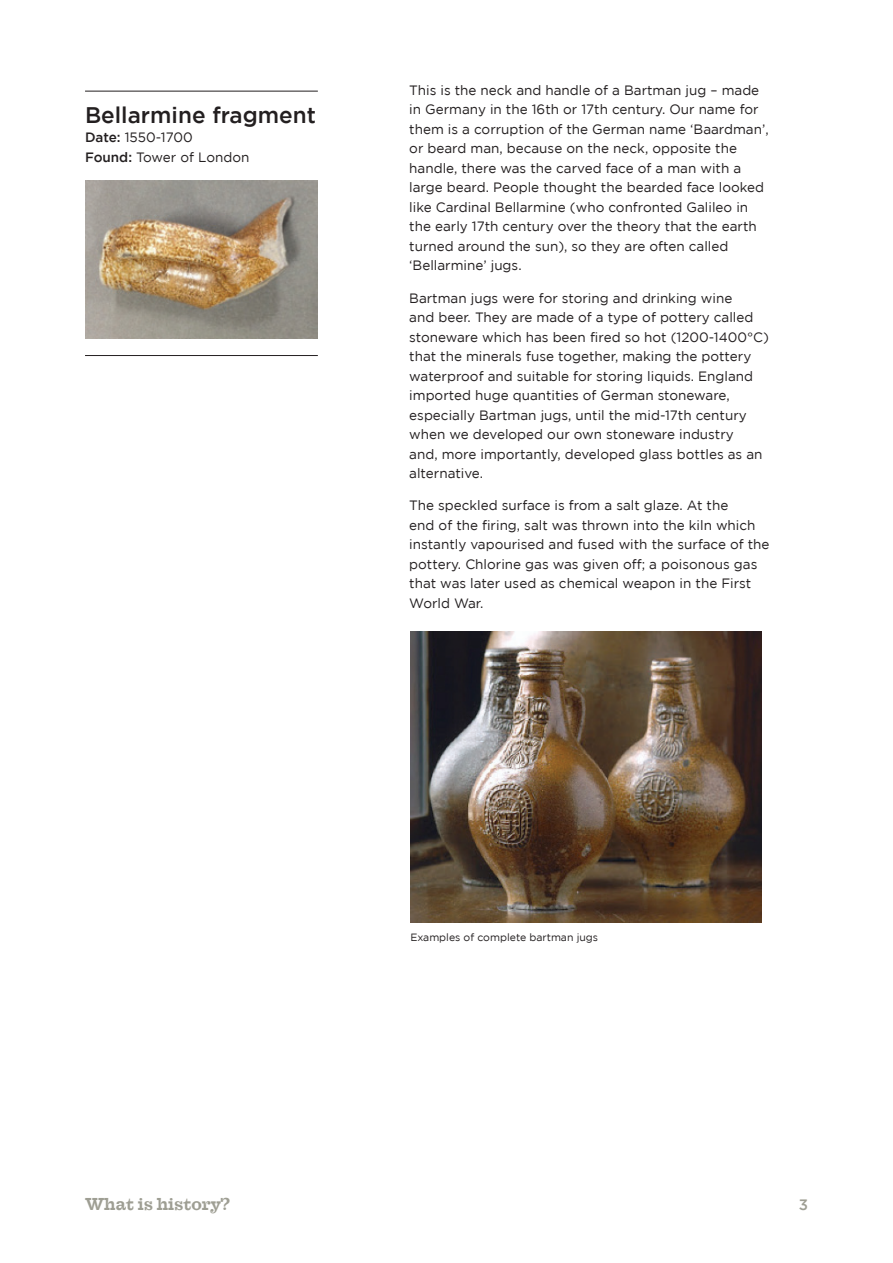
<style>
.page{position:relative;width:893px;height:1263px;background:#fff}
.page>*{position:absolute;margin:0;border:0;box-sizing:border-box;transform-origin:0 0}
.t1{font:500 22.5px "Gotham";color:#231f20}
.t2{font:700 16.8px "Farao CE";color:#9e9e93}
.t3{font:500 15px "Gotham";color:#9e9e93}
.t4{font:13.5px/19.5px "Gotham";color:#231f20}
.t5{font:10.5px "Gotham";color:#231f20}
.s1{font-weight:500}
</style>
<div class="page">
<img style="left:85px;top:180px;width:233px;height:158px">
<hr style="left:85px;top:355px;width:233px;height:1px;background:#231f20">
<hr style="left:85px;top:91px;width:233px;height:1px;background:#231f20">
<img style="left:410px;top:631px;width:351px;height:292px">
<h1 class="t1" style="left:85px;top:102px;width:232px">Bellarmine fragment</h1>
<p class="t4" style="left:85px;top:127px;width:166px"><span class="s1">Date:</span> 1550-1700<br><span class="s1">Found:</span> Tower of London</p>
<p class="t4" style="left:409px;top:80px;width:361px">This is the neck and handle of a Bartman jug – made in Germany in the 16th or 17th century. Our name for them is a corruption of the German name ‘Baardman’, or beard man, because on the neck, opposite the handle, there was the carved face of a man with a large beard. People thought the bearded face looked like Cardinal Bellarmine (who confronted Galileo in the early 17th century over the theory that the earth turned around the sun), so they are often called ‘Bellarmine’ jugs.</p>
<p class="t4" style="left:409px;top:288px;width:361px">Bartman jugs were for storing and drinking wine<br>and beer. They are made of a type of pottery called stoneware which has been fired so hot (1200-1400°C) that the minerals fuse together, making the pottery waterproof and suitable for storing liquids. England imported huge quantities of German stoneware, especially Bartman jugs, until the mid-17th century when we developed our own stoneware industry<br>and, more importantly, developed glass bottles as an alternative.</p>
<p class="t4" style="left:409px;top:496px;width:362px">The speckled surface is from a salt glaze. At the<br>end of the firing, salt was thrown into the kiln which instantly vapourised and fused with the surface of the pottery. Chlorine gas was given off; a poisonous gas that was later used as chemical weapon in the First World War.</p>
<p class="t2" style="left:85px;top:1195px;width:146px">What is history?</p>
<p class="t5" style="left:410px;top:931px;width:189px">Examples of complete bartman jugs</p>
<p class="t3" style="left:799px;top:1196px;width:11px">3</p>
</div>
